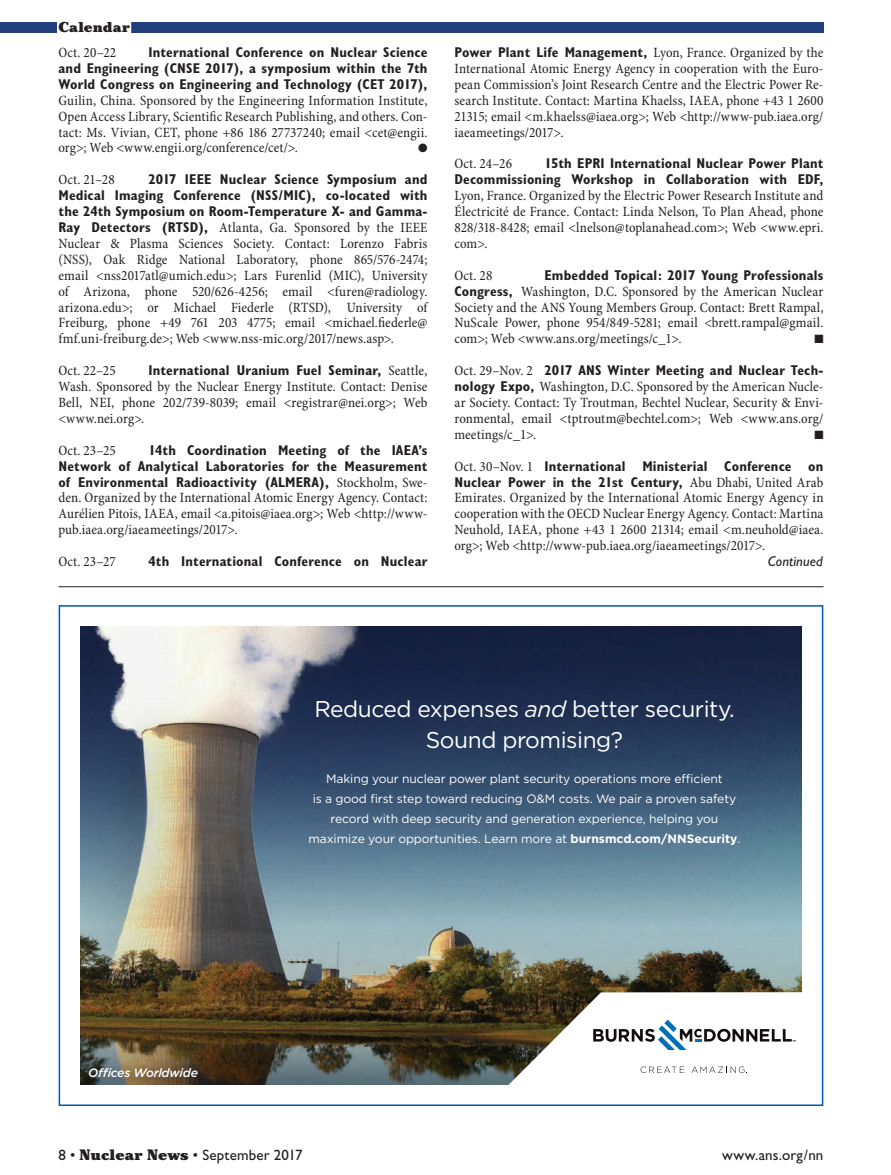
<style>
.page{position:relative;width:891px;height:1175px;background:#fff}
.page>*{position:absolute;margin:0;border:0;box-sizing:border-box;transform-origin:0 0}
.t1{font:22.8px/30.3px "Gotham";letter-spacing:-.02em;color:#fff;text-align:center}
.t2{font:15px "Gill Sans";letter-spacing:.01em;color:#231f20}
.calbody{font:condensed 14.25px/15.9px "Minion Pro";letter-spacing:.005em;color:#231f20;text-align:justify}
.calbody-2{font:700 condensed 14.25px "Gill Sans";letter-spacing:.015em;color:#231f20}
.t3{font:italic 14.25px "Gill Sans";letter-spacing:.01em;color:#231f20}
.Running_Department_H{font:900 14.25px "Cheltenham";letter-spacing:.01em;color:#231f20}
.t4{font:12.15px/19.6px "Gotham";letter-spacing:-.01em;color:#fff;text-align:center}
.t5{font:italic 500 12.15px "Gotham";letter-spacing:-.02em;color:#fff}
.calbody-3{font:12px "Zapf Dingbats ITC";color:#231f20}
.s1{font-family:"Gill Sans";font-weight:700}
.s2{font-style:italic}
.s3{font-weight:700}
.s4{font-family:"Cheltenham";font-weight:900}
</style>
<div class="page">
<div style="left:0;top:23px;width:824px;height:10px;background:#203d7c"></div>
<hr style="left:58px;top:586px;width:766px;height:1px;background:#231f20">
<img style="left:80px;top:627px;width:722px;height:297px">
<img style="left:80px;top:924px;width:722px;height:160px">
<svg style="left:487px;top:992px;width:336px;height:114px"></svg>
<div style="left:82px;top:1061px;width:123px;height:24px;background:#231f20;opacity:.31"></div>
<div style="left:57px;top:19px;width:74px;height:15px;background:#fff"></div>
<p class="Running_Department_H" style="left:58px;top:19px;width:73px">Calendar</p>
<p class="calbody" style="left:58px;top:45px;width:371px;text-indent:90px"><span class="s1">International Conference on Nuclear Science and Engineering (CNSE 2017), a symposium within the 7th World Congress on Engineering and Technology (CET 2017), </span>Guilin, China. Sponsored by the Engineering Information Institute, Open Access Library, Scientific Research Publishing, and others. Con&shy;tact: Ms. Vivian, CET, phone +86 186 27737240; email &lt;cet@engii. org&gt;; Web &lt;www.engii.org/conference/cet/&gt;.</p>
<p class="calbody" style="left:58px;top:45px;width:59px">Oct. 20–22</p>
<p class="calbody-3" style="left:418px;top:143px;width:11px">●</p>
<p class="calbody" style="left:58px;top:172px;width:371px;text-indent:90px"><span class="s1">2017 IEEE Nuclear Science Symposium and Medical Imaging Conference (NSS/MIC), co-located with the 24th Symposium on Room-Temperature X- and Gamma-Ray Detectors (RTSD),</span> Atlanta, Ga. Sponsored by the IEEE Nuclear &amp; Plasma Sciences Society. Contact: Lorenzo Fabris (NSS), Oak Ridge National Laboratory, phone 865/576-2474; email &lt;nss2017atl@umich.edu&gt;; Lars Furenlid (MIC), University of Arizona, phone 520/626-4256; email &lt;furen@radiology. arizona.edu&gt;; or Michael Fiederle (RTSD), University of Freiburg, phone +49 761 203 4775; email &lt;michael.fiederle@ fmf.uni-freiburg.de&gt;; Web &lt;www.nss-mic.org/2017/news.asp&gt;.</p>
<p class="calbody" style="left:58px;top:363px;width:59px">Oct. 22–25</p>
<p class="calbody" style="left:58px;top:172px;width:58px">Oct. 21–28</p>
<p class="calbody" style="left:58px;top:363px;width:371px;text-indent:90px"><span class="s1">International Uranium Fuel Seminar,</span> Seattle, Wash. Sponsored by the Nuclear Energy Institute. Contact: Denise Bell, NEI, phone 202/739-8039; email &lt;registrar@nei.org&gt;; Web &lt;www.nei.org&gt;.</p>
<p class="calbody" style="left:58px;top:443px;width:59px">Oct. 23–25</p>
<p class="calbody" style="left:58px;top:443px;width:371px;text-indent:90px"><span class="s1">14th Coordination Meeting of the IAEA’s Network of Analytical Laboratories for the Measurement of Environmental Radioactivity (ALMERA),</span> Stockholm, Swe&shy;den. Organized by the International Atomic Energy Agency. Contact:<br>Aurélien Pitois, IAEA, email &lt;a.pitois@iaea.org&gt;; Web &lt;http://www&shy;pub.iaea.org/iaeameetings/2017&gt;.</p>
<p class="calbody" style="left:58px;top:554px;width:59px">Oct. 23–27</p>
<p class="calbody-2" style="left:148px;top:552px;width:280px">4th International Conference on Nuclear</p>
<p class="calbody" style="left:454px;top:45px;width:371px"><span class="s1">Power Plant Life Management,</span> Lyon, France. Organized by the International Atomic Energy Agency in cooperation with the Euro&shy;pean Commission’s Joint Research Centre and the Electric Power Re&shy;search Institute. Contact: Martina Khaelss, IAEA, phone +43 1 2600<br>21315; email &lt;m.khaelss@iaea.org&gt;; Web &lt;http://www-pub.iaea.org/ iaeameetings/2017&gt;.</p>
<p class="calbody" style="left:454px;top:156px;width:59px">Oct. 24–26</p>
<p class="calbody" style="left:454px;top:156px;width:371px;text-indent:90px"><span class="s1">15th EPRI International Nuclear Power Plant Decommissioning Workshop in Collaboration with EDF, </span>Lyon, France. Organized by the Electric Power Research Institute and Électricité de France. Contact: Linda Nelson, To Plan Ahead, phone 828/318-8428; email &lt;lnelson@toplanahead.com&gt;; Web &lt;www.epri. com&gt;.</p>
<p class="calbody" style="left:454px;top:268px;width:39px">Oct. 28</p>
<p class="calbody" style="left:454px;top:268px;width:371px;text-indent:90px"><span class="s1">Embedded Topical: 2017 Young Professionals Congress,</span> Washington, D.C. Sponsored by the American Nuclear Society and the ANS Young Members Group. Contact: Brett Rampal, NuScale Power, phone 954/849-5281; email &lt;brett.rampal@gmail. com&gt;; Web &lt;www.ans.org/meetings/c_1&gt;.</p>
<p class="calbody-3" style="left:814px;top:333px;width:11px">■</p>
<p class="calbody" style="left:454px;top:363px;width:371px">Oct. 29–Nov. 2 <span class="s1">2017 ANS Winter Meeting and Nuclear Tech&shy;nology Expo,</span> Washington, D.C. Sponsored by the American Nucle&shy;ar Society. Contact: Ty Troutman, Bechtel Nuclear, Security &amp; Envi&shy;ronmental, email &lt;tptroutm@bechtel.com&gt;; Web &lt;www.ans.org/ meetings/c_1&gt;.</p>
<p class="calbody-3" style="left:814px;top:429px;width:11px">■</p>
<p class="calbody" style="left:454px;top:458px;width:371px">Oct. 30–Nov. 1 <span class="s1">International Ministerial Conference on Nuclear Power in the 21st Century,</span> Abu Dhabi, United Arab Emirates. Organized by the International Atomic Energy Agency in cooperation with the OECD Nuclear Energy Agency. Contact: Martina Neuhold, IAEA, phone +43 1 2600 21314; email &lt;m.neuhold@iaea. org&gt;; Web &lt;http://www-pub.iaea.org/iaeameetings/2017&gt;.</p>
<p class="t3" style="left:768px;top:553px;width:57px">Continued</p>
<p class="t5" style="left:88px;top:1065px;width:111px">Offices Worldwide</p>
<p class="t1" style="left:314px;top:693px;width:422px">Reduced expenses <span class="s2">and</span> better security.<br>Sound promising?</p>
<p class="t4" style="left:308px;top:769px;width:433px">Making your nuclear power plant security operations more efficient<br>is a good first step toward reducing O&amp;M costs. We pair a proven safety record with deep security and generation experience, helping you maximize your opportunities. Learn more at <span class="s3">burnsmcd.com/NNSecurity</span>.</p>
<p class="t2" style="left:58px;top:1146px;width:246px">8 • <span class="s4">Nuclear News</span> • September 2017</p>
<p class="t2" style="left:722px;top:1146px;width:103px">www.ans.org/nn</p>
</div>
